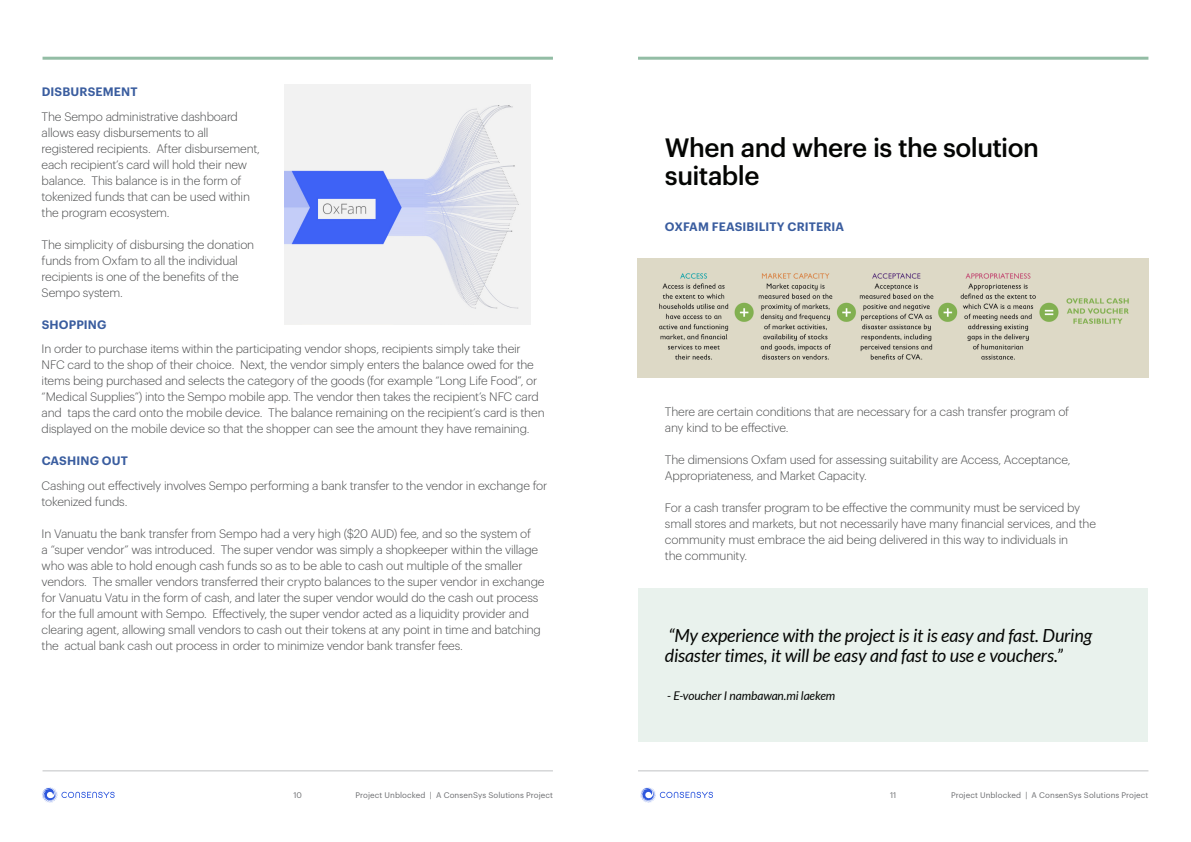
<style>
.page{position:relative;width:1191px;height:842px;background:#fff}
.page>*{position:absolute;margin:0;border:0;box-sizing:border-box;transform-origin:0 0}
.NEW_Graphik_-_Body{font:500 26px/28px "Graphik";letter-spacing:-.02em;color:#040503}
.NEW_Quote_Call_Out{font:italic 18px/20px "Lato";letter-spacing:-.01em;color:#040503}
.NEW_Graphik_-_Body-2{font:300 12px/16px "Graphik";letter-spacing:-.015em;color:#4b4c4d}
.New_Graphik_H2{font:600 12px "Graphik";letter-spacing:.01em;color:#3a5d9f}
.NEW_Quote_Call_Out-2{font:italic 12px "Lato";letter-spacing:-.01em;color:#040503}
.t1{font:8px "Graphik";letter-spacing:.01em;color:#6c6d70}
</style>
<div class="page">
<hr style="left:43px;top:57px;width:510px;height:3px;background:#93bda5">
<hr style="left:43px;top:771px;width:510px;height:1px;background:#c1c2c4">
<hr style="left:638px;top:57px;width:510px;height:3px;background:#93bda5">
<hr style="left:638px;top:771px;width:510px;height:1px;background:#c1c2c4">
<div style="left:638px;top:588px;width:509px;height:154px;background:#e9f2ed"></div>
<img style="left:638px;top:259px;width:510px;height:119px">
<img style="left:285px;top:84px;width:246px;height:241px">
<svg style="left:640px;top:787px;width:73px;height:16px"></svg>
<svg style="left:42px;top:787px;width:73px;height:16px"></svg>
<p class="New_Graphik_H2" style="left:42px;top:83px;width:97px">DISBURSEMENT</p>
<p class="NEW_Graphik_-_Body-2" style="left:42px;top:107px;width:220px">The Sempo administrative dashboard allows easy disbursements to all registered recipients. After disbursement, each recipient’s card will hold their new balance. This balance is in the form of tokenized funds that can be used within the program ecosystem.</p>
<p class="NEW_Graphik_-_Body-2" style="left:42px;top:235px;width:214px">The simplicity of disbursing the donation funds from Oxfam to all the individual recipients is one of the benefits of the Sempo system.</p>
<p class="New_Graphik_H2" style="left:42px;top:315px;width:66px">SHOPPING</p>
<p class="NEW_Graphik_-_Body-2" style="left:42px;top:340px;width:504px">In order to purchase items within the participating vendor shops, recipients simply take their NFC card to the shop of their choice. Next, the vendor simply enters the balance owed for the items being purchased and selects the category of the goods (for example “Long Life Food”, or “Medical Supplies”) into the Sempo mobile app. The vendor then takes the recipient’s NFC card and taps the card onto the mobile device. The balance remaining on the recipient’s card is then displayed on the mobile device so that the shopper can see the amount they have remaining.</p>
<p class="New_Graphik_H2" style="left:42px;top:452px;width:88px">CASHING OUT</p>
<p class="NEW_Graphik_-_Body-2" style="left:42px;top:476px;width:507px">Cashing out effectively involves Sempo performing a bank transfer to the vendor in exchange for tokenized funds.</p>
<p class="NEW_Graphik_-_Body-2" style="left:42px;top:524px;width:504px">In Vanuatu the bank transfer from Sempo had a very high ($20 AUD) fee, and so the system of<br>a “super vendor” was introduced. The super vendor was simply a shopkeeper within the village who was able to hold enough cash funds so as to be able to cash out multiple of the smaller vendors. The smaller vendors transferred their crypto balances to the super vendor in exchange for Vanuatu Vatu in the form of cash, and later the super vendor would do the cash out process for the full amount with Sempo. Effectively, the super vendor acted as a liquidity provider and clearing agent, allowing small vendors to cash out their tokens at any point in time and batching the actual bank cash out process in order to minimize vendor bank transfer fees.</p>
<p class="NEW_Graphik_-_Body" style="left:665px;top:131px;width:375px">When and where is the solution suitable</p>
<p class="New_Graphik_H2" style="left:665px;top:217px;width:180px">OXFAM FEASIBILITY CRITERIA</p>
<p class="NEW_Graphik_-_Body-2" style="left:665px;top:402px;width:406px">There are certain conditions that are necessary for a cash transfer program of any kind to be effective.</p>
<p class="NEW_Graphik_-_Body-2" style="left:665px;top:450px;width:407px">The dimensions Oxfam used for assessing suitability are Access, Acceptance,<br>Appropriateness, and Market Capacity.</p>
<p class="NEW_Graphik_-_Body-2" style="left:665px;top:498px;width:432px">For a cash transfer program to be effective the community must be serviced by small stores and markets, but not necessarily have many financial services, and the community must embrace the aid being delivered in this way to individuals in<br>the community.</p>
<p class="NEW_Quote_Call_Out" style="left:665px;top:626px;width:428px">“My experience with the project is it is easy and fast. During disaster times, it will be easy and fast to use e vouchers.”</p>
<p class="NEW_Quote_Call_Out-2" style="left:667px;top:689px;width:170px">- E-voucher I nambawan.mi laekem</p>
<p class="t1" style="left:293px;top:789px;width:10px">10</p>
<p class="t1" style="left:355px;top:789px;width:199px">Project Unblocked | A ConsenSys Solutions Project</p>
<p class="t1" style="left:890px;top:789px;width:8px">11</p>
<p class="t1" style="left:951px;top:789px;width:199px">Project Unblocked | A ConsenSys Solutions Project</p>
</div>
